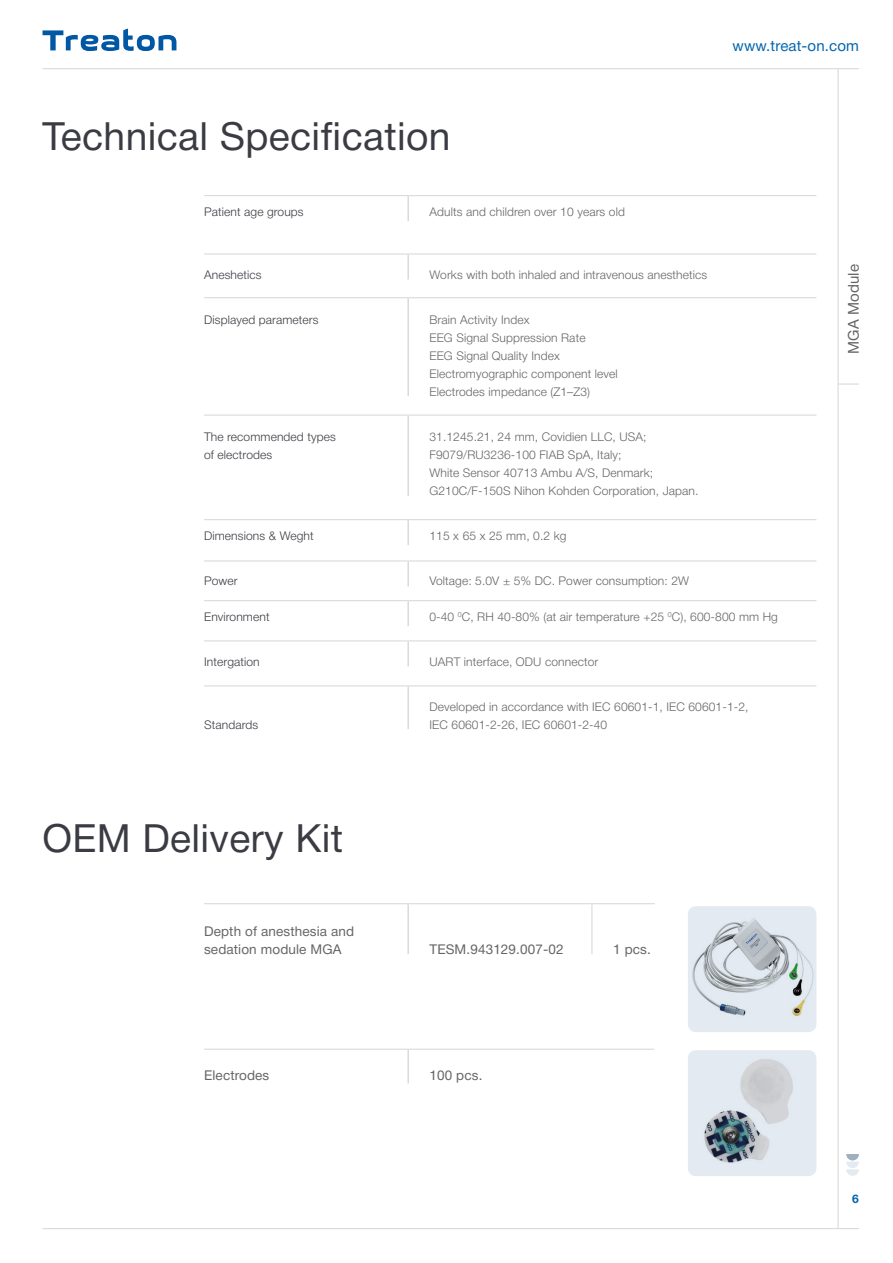
<style>
.page{position:relative;width:893px;height:1263px;background:#fff}
.page>*{position:absolute;margin:0;border:0;box-sizing:border-box;transform-origin:0 0}
.t1{font:39px "Helvetica Neue Cyr";letter-spacing:.01em;color:#3b3c43}
.t2{font:15px "Helvetica Neue Cyr";letter-spacing:.01em;color:#0064af}
.t3{font:15px "Helvetica Neue Cyr";letter-spacing:.01em;color:#646567}
.t4{font:13.5px/18px "Helvetica Neue Cyr";letter-spacing:.01em;color:#646567}
.t5{font:300 12px/18px "Helvetica Neue Cyr";letter-spacing:.01em;color:#646567}
.t6{font:300 12px/18px "Helvetica Neue Cyr";letter-spacing:.01em;color:#3b3c43}
.t7{font:700 12px "Helvetica Neue Cyr";color:#0064af}
</style>
<div class="page">
<svg style="left:43px;top:29px;width:133px;height:22px"></svg>
<hr style="left:43px;top:1228px;width:816px;height:1px;background:#dadada">
<hr style="left:43px;top:68px;width:816px;height:1px;background:#dadada">
<svg style="left:846px;top:1154px;width:13px;height:22px"></svg>
<hr style="left:837px;top:69px;width:2px;height:1159px;background:#dadada">
<hr style="left:838px;top:383px;width:21px;height:2px;background:#dadada">
<hr style="left:407px;top:298px;width:2px;height:98px;background:#dadada">
<hr style="left:204px;top:297px;width:204px;height:1px;background:#dadada">
<hr style="left:408px;top:297px;width:408px;height:1px;background:#dadada">
<hr style="left:407px;top:416px;width:2px;height:80px;background:#dadada">
<hr style="left:204px;top:414px;width:204px;height:2px;background:#dadada">
<hr style="left:408px;top:414px;width:408px;height:2px;background:#dadada">
<hr style="left:407px;top:196px;width:2px;height:25px;background:#dadada">
<hr style="left:204px;top:195px;width:204px;height:1px;background:#dadada">
<hr style="left:408px;top:195px;width:408px;height:1px;background:#dadada">
<hr style="left:407px;top:255px;width:2px;height:24px;background:#dadada">
<hr style="left:204px;top:253px;width:204px;height:2px;background:#dadada">
<hr style="left:408px;top:253px;width:408px;height:2px;background:#dadada">
<hr style="left:407px;top:520px;width:2px;height:25px;background:#dadada">
<hr style="left:204px;top:519px;width:204px;height:1px;background:#dadada">
<hr style="left:408px;top:519px;width:408px;height:1px;background:#dadada">
<hr style="left:407px;top:561px;width:2px;height:25px;background:#dadada">
<hr style="left:204px;top:560px;width:204px;height:1px;background:#dadada">
<hr style="left:408px;top:560px;width:408px;height:1px;background:#dadada">
<hr style="left:407px;top:601px;width:2px;height:25px;background:#dadada">
<hr style="left:204px;top:600px;width:204px;height:1px;background:#dadada">
<hr style="left:408px;top:600px;width:408px;height:1px;background:#dadada">
<hr style="left:407px;top:641px;width:2px;height:25px;background:#dadada">
<hr style="left:204px;top:640px;width:204px;height:1px;background:#dadada">
<hr style="left:408px;top:640px;width:408px;height:1px;background:#dadada">
<hr style="left:407px;top:686px;width:2px;height:43px;background:#dadada">
<hr style="left:204px;top:685px;width:204px;height:1px;background:#dadada">
<hr style="left:408px;top:685px;width:408px;height:1px;background:#dadada">
<img style="left:688px;top:906px;width:128px;height:126px">
<img style="left:688px;top:1050px;width:128px;height:126px">
<hr style="left:407px;top:904px;width:2px;height:50px;background:#dadada">
<hr style="left:204px;top:903px;width:204px;height:1px;background:#dadada">
<hr style="left:408px;top:903px;width:184px;height:1px;background:#dadada">
<hr style="left:592px;top:903px;width:63px;height:1px;background:#dadada">
<hr style="left:591px;top:904px;width:1px;height:50px;background:#dadada">
<hr style="left:407px;top:1050px;width:2px;height:33px;background:#dadada">
<hr style="left:204px;top:1049px;width:204px;height:1px;background:#dadada">
<hr style="left:408px;top:1049px;width:246px;height:1px;background:#dadada">
<p class="t2" style="left:732px;top:38px;width:128px">www.treat-on.com</p>
<h1 class="t1" style="left:43px;top:115px;width:409px">Technical Specification</h1>
<p class="t6" style="left:204px;top:203px;width:101px">Patient age groups</p>
<p class="t5" style="left:429px;top:203px;width:197px">Adults and children over 10 years old</p>
<p class="t6" style="left:204px;top:266px;width:59px">Aneshetics</p>
<p class="t5" style="left:429px;top:266px;width:279px">Works with both inhaled and intravenous anesthetics</p>
<p class="t6" style="left:204px;top:311px;width:116px">Displayed parameters</p>
<p class="t5" style="left:429px;top:311px;width:190px">Brain Activity Index<br>EEG Signal Suppression Rate<br>EEG Signal Quality Index<br>Electromyographic component level<br>Electrodes impedance (Z1–Z3)</p>
<p class="t6" style="left:204px;top:428px;width:133px">The recommended types of electrodes</p>
<p class="t5" style="left:429px;top:428px;width:270px">31.1245.21, 24 mm, Covidien LLC, USA; F9079/RU3236-100 FIAB SpA, Italy;<br>White Sensor 40713 Ambu A/S, Denmark; G210C/F-150S Nihon Kohden Corporation, Japan.</p>
<p class="t3" style="left:845px;top:354px;width:91px;rotate:-90deg">MGA Module</p>
<p class="t6" style="left:204px;top:527px;width:111px">Dimensions &amp; Weght</p>
<p class="t5" style="left:429px;top:527px;width:139px">115 x 65 x 25 mm, 0.2 kg</p>
<p class="t6" style="left:204px;top:572px;width:35px">Power</p>
<p class="t5" style="left:429px;top:572px;width:261px">Voltage: 5.0V ± 5% DC. Power consumption: 2W</p>
<p class="t6" style="left:204px;top:608px;width:67px">Environment</p>
<p class="t5" style="left:429px;top:608px;width:350px">0-40 <sup>0</sup>C, RH 40-80% (at air temperature +25 <sup>0</sup>C), 600-800 mm Hg</p>
<p class="t6" style="left:204px;top:653px;width:57px">Intergation</p>
<p class="t5" style="left:429px;top:653px;width:170px">UART interface, ODU connector</p>
<p class="t6" style="left:204px;top:716px;width:56px">Standards</p>
<h1 class="t1" style="left:43px;top:817px;width:302px">OEM Delivery Kit</h1>
<p class="t4" style="left:204px;top:922px;width:152px">Depth of anesthesia and sedation module MGA</p>
<p class="t5" style="left:429px;top:698px;width:320px">Developed in accordance with IEC 60601-1, IEC 60601-1-2,<br>IEC 60601-2-26, IEC 60601-2-40</p>
<p class="t4" style="left:429px;top:940px;width:136px">TESM.943129.007-02</p>
<p class="t4" style="left:613px;top:940px;width:39px">1 pcs.</p>
<p class="t4" style="left:204px;top:1066px;width:67px">Electrodes</p>
<p class="t4" style="left:429px;top:1066px;width:54px">100 pcs.</p>
<p class="t7" style="left:852px;top:1192px;width:8px">6</p>
</div>
